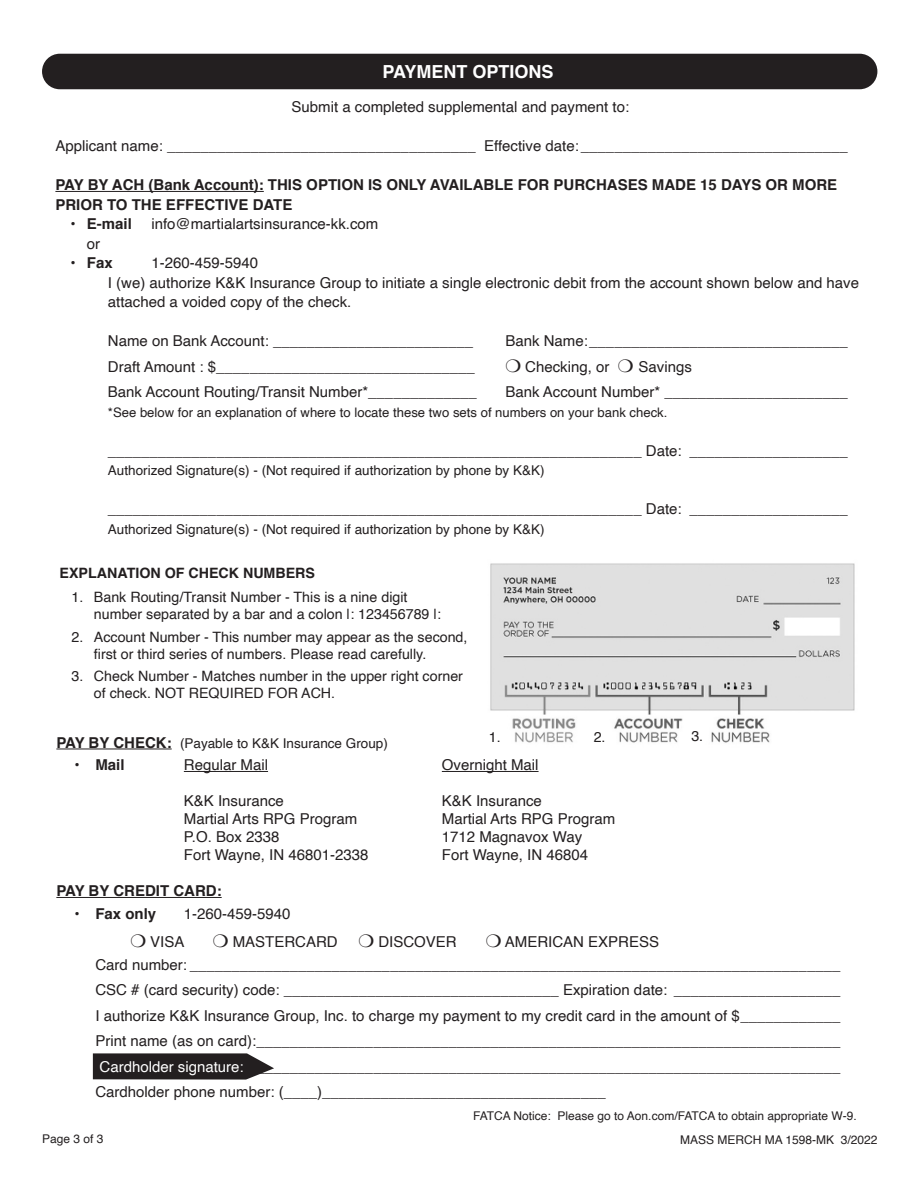
<style>
.page{position:relative;width:918px;height:1188px;background:#fff}
.page>*{position:absolute;margin:0;border:0;box-sizing:border-box;transform-origin:0 0}
.t1{font:700 18px "Helvetica";color:#fff}
.t2{font:15px/25.5px "Helvetica";color:#231f20}
.t3{font:700 15px/19.5px "Helvetica";color:#231f20}
.t4{font:14.25px/17.1px "Helvetica";color:#231f20}
.t5{font:700 14.25px "Helvetica";color:#231f20}
.t6{font:13.5px "Helvetica";color:#231f20}
.t7{font:13.2px "Helvetica";color:#231f20}
.t8{font:12px "Helvetica";color:#231f20}
.s1{font-weight:700;font-size:15px}
.s2{color:#fff}
</style>
<div class="page">
<hr style="left:55px;top:191px;width:209px;height:1px;background:#231f20">
<div style="left:42px;top:54px;width:835px;height:35px;background:#231f20;border-radius:18px"></div>
<img style="left:490px;top:563px;width:365px;height:180px">
<svg style="left:93px;top:1053px;width:181px;height:27px;background:#3a3738"></svg>
<hr style="left:56px;top:749px;width:116px;height:1px;background:#231f20">
<hr style="left:184px;top:771px;width:84px;height:1px;background:#231f20">
<hr style="left:442px;top:771px;width:97px;height:1px;background:#231f20">
<hr style="left:56px;top:897px;width:166px;height:1px;background:#231f20">
<p class="t1" style="left:382px;top:57px;width:173px">PAYMENT OPTIONS</p>
<p class="t2" style="left:292px;top:95px;width:339px">Submit a completed supplemental and payment to:</p>
<p class="t2" style="left:55px;top:134px;width:794px">Applicant name: _____________________________________ Effective date:________________________________</p>
<p class="t3" style="left:55px;top:175px;width:783px">PAY BY ACH (Bank Account): THIS OPTION IS ONLY AVAILABLE FOR PURCHASES MADE 15 DAYS OR MORE<br>PRIOR TO THE EFFECTIVE DATE</p>
<p class="t3" style="left:70px;top:214px;width:63px">• E-mail</p>
<p class="t2" style="left:151px;top:212px;width:228px">info@martialartsinsurance-kk.com</p>
<p class="t2" style="left:87px;top:231px;width:15px">or</p>
<p class="t3" style="left:70px;top:253px;width:44px">• Fax</p>
<p class="t2" style="left:108px;top:254px;width:753px;line-height:19.5px;text-indent:44px">1-260-459-5940<br>I (we) authorize K&amp;K Insurance Group to initiate a single electronic debit from the account shown below and have attached a voided copy of the check.</p>
<p class="t2" style="left:108px;top:329px;width:367px">Name on Bank Account: ________________________</p>
<p class="t2" style="left:505px;top:329px;width:344px">Bank Name:_______________________________</p>
<p class="t2" style="left:108px;top:354px;width:368px">Draft Amount : $_______________________________</p>
<p class="t2" style="left:525px;top:354px;width:86px">Checking, or</p>
<p class="t2" style="left:639px;top:354px;width:55px">Savings</p>
<p class="t2" style="left:108px;top:380px;width:370px">Bank Account Routing/Transit Number*_____________</p>
<p class="t2" style="left:505px;top:380px;width:344px">Bank Account Number* ______________________</p>
<p class="t7" style="left:108px;top:402px;width:561px">*See below for an explanation of where to locate these two sets of numbers on your bank check.</p>
<p class="t2" style="left:108px;top:438px;width:741px">________________________________________________________________ Date: ___________________</p>
<p class="t6" style="left:108px;top:460px;width:438px">Authorized Signature(s) - (Not required if authorization by phone by K&amp;K)</p>
<p class="t2" style="left:108px;top:497px;width:741px">________________________________________________________________ Date: ___________________</p>
<p class="t6" style="left:108px;top:519px;width:438px">Authorized Signature(s) - (Not required if authorization by phone by K&amp;K)</p>
<p class="t5" style="left:60px;top:562px;width:257px">EXPLANATION OF CHECK NUMBERS</p>
<p class="t4" style="left:94px;top:589px;width:349px;text-indent:-23px">1. Bank Routing/Transit Number - This is a nine digit number separated by a bar and a colon |: 123456789 |:</p>
<p class="t4" style="left:94px;top:629px;width:375px;text-indent:-23px">2. Account Number - This number may appear as the second, first or third series of numbers. Please read carefully.</p>
<p class="t4" style="left:94px;top:668px;width:371px;text-indent:-23px">3. Check Number - Matches number in the upper right corner of check. NOT REQUIRED FOR ACH.</p>
<p class="t4" style="left:489px;top:729px;width:13px">1.</p>
<p class="t4" style="left:594px;top:729px;width:13px">2.</p>
<p class="t4" style="left:691px;top:728px;width:13px">3.</p>
<p class="t6" style="left:56px;top:733px;width:333px"><span class="s1">PAY BY CHECK:</span> (Payable to K&amp;K Insurance Group)</p>
<p class="t3" style="left:74px;top:756px;width:52px">• Mail</p>
<p class="t2" style="left:184px;top:753px;width:86px">Regular Mail</p>
<p class="t2" style="left:442px;top:753px;width:98px">Overnight Mail</p>
<p class="t2" style="left:184px;top:789px;width:102px">K&amp;K Insurance</p>
<p class="t2" style="left:442px;top:789px;width:102px">K&amp;K Insurance</p>
<p class="t2" style="left:184px;top:807px;width:175px">Martial Arts RPG Program</p>
<p class="t2" style="left:442px;top:807px;width:175px">Martial Arts RPG Program</p>
<p class="t2" style="left:184px;top:825px;width:97px">P.O. Box 2338</p>
<p class="t2" style="left:442px;top:825px;width:142px">1712 Magnavox Way</p>
<p class="t2" style="left:184px;top:843px;width:186px">Fort Wayne, IN 46801-2338</p>
<p class="t2" style="left:442px;top:843px;width:148px">Fort Wayne, IN 46804</p>
<p class="t3" style="left:56px;top:882px;width:167px">PAY BY CREDIT CARD:</p>
<p class="t3" style="left:74px;top:904px;width:83px">• Fax only</p>
<p class="t2" style="left:150px;top:900px;width:142px;line-height:28.5px;text-indent:34px">1-260-459-5940<br>VISA</p>
<p class="t2" style="left:95px;top:931px;width:747px;line-height:22.5px;text-indent:410px">AMERICAN EXPRESS<br>Card number: ______________________________________________________________________________</p>
<p class="t2" style="left:95px;top:978px;width:747px;text-align:justify">CSC # (card security) code: _________________________________ Expiration date: ____________________ I authorize K&amp;K Insurance Group, Inc. to charge my payment to my credit card in the amount of $____________ Print name (as on card):______________________________________________________________________ <span class="s2">Cardholder signature:</span> _______________________________________________________________________ Cardholder phone number: (____)__________________________________</p>
<p class="t8" style="left:473px;top:1106px;width:385px">FATCA Notice: Please go to Aon.com/FATCA to obtain appropriate W-9.</p>
<p class="t2" style="left:233px;top:930px;width:106px">MASTERCARD</p>
<p class="t2" style="left:378px;top:930px;width:80px">DISCOVER</p>
<p class="t8" style="left:42px;top:1130px;width:63px">Page 3 of 3</p>
<p class="t8" style="left:680px;top:1130px;width:199px">MASS MERCH MA 1598-MK 3/2022</p>
</div>
